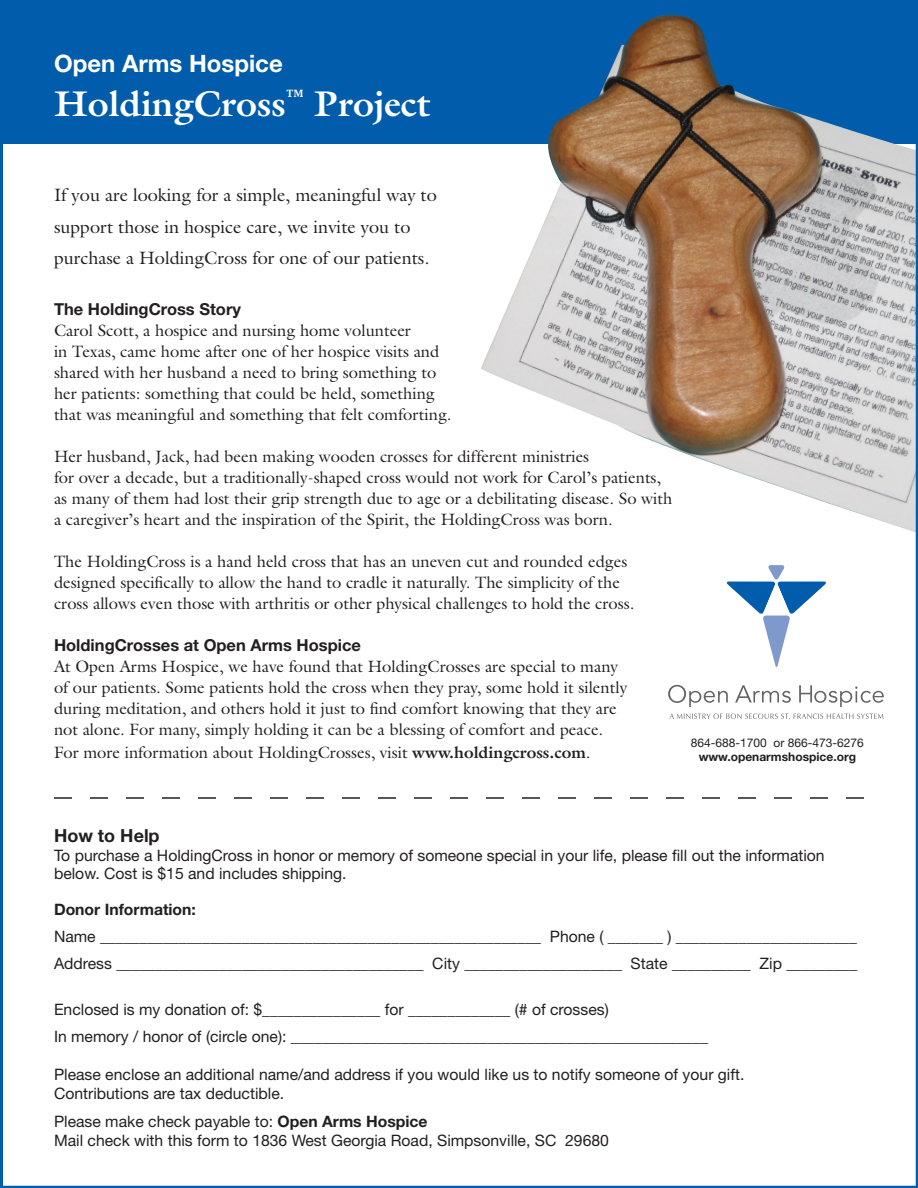
<style>
.page{position:relative;width:918px;height:1188px;background:#fff}
.page>*{position:absolute;margin:0;border:0;box-sizing:border-box;transform-origin:0 0}
.t1{font:700 36px "Galliard Std";color:#fff}
.t2{font:700 24px "Helvetica Neue LT Std";color:#fff}
.t3{font:18px "Galliard Std";color:#231f20}
.t4{font:700 18px "Helvetica Neue LT Std";color:#231f20}
.t5{font:16.5px/21px "Galliard Std";color:#231f20}
.t6{font:700 16.5px "Helvetica Neue LT Std";color:#231f20}
.t7{font:15.75px "Helvetica Neue LT Std";color:#231f20}
.t8{font:700 15.75px "Helvetica Neue LT Std";color:#231f20}
.t9{font:12px "Helvetica Neue LT Std";color:#231f20}
.t10{font:700 12px "Helvetica Neue LT Std";color:#231f20}
.s1{font-weight:700}
</style>
<div class="page">
<div style="left:1px;top:0;width:917px;height:143px;background:#015dab"></div>
<img style="left:480px;top:15px;width:434px;height:517px">
<svg style="left:726px;top:565px;width:100px;height:102px"></svg>
<svg style="left:668px;top:685px;width:60px;height:22px"></svg>
<svg style="left:735px;top:685px;width:56px;height:18px"></svg>
<svg style="left:799px;top:685px;width:85px;height:22px"></svg>
<svg style="left:669px;top:714px;width:214px;height:5px"></svg>
<svg style="left:54px;top:797px;width:810px;height:2px"></svg>
<p class="t2" style="left:54px;top:49px;width:230px">Open Arms Hospice</p>
<p class="t1" style="left:54px;top:80px;width:378px">HoldingCross<sup>™</sup> Project</p>
<p class="t3" style="left:54px;top:184px;width:384px">If you are looking for a simple, meaningful way to</p>
<p class="t3" style="left:54px;top:215px;width:358px">support those in hospice care, we invite you to</p>
<p class="t3" style="left:54px;top:247px;width:377px">purchase a HoldingCross for one of our patients.</p>
<p class="t6" style="left:54px;top:299px;width:189px">The HoldingCross Story</p>
<p class="t5" style="left:54px;top:320px;width:358px">Carol Scott, a hospice and nursing home volunteer</p>
<p class="t5" style="left:54px;top:341px;width:399px">in Texas, came home after one of her hospice visits and shared with her husband a need to bring something to her patients: something that could be held, something that was meaningful and something that felt comforting.</p>
<p class="t5" style="left:54px;top:446px;width:620px">Her husband, Jack, had been making wooden crosses for different ministries<br>for over a decade, but a traditionally-shaped cross would not work for Carol’s patients, as many of them had lost their grip strength due to age or a debilitating disease. So with</p>
<p class="t5" style="left:54px;top:509px;width:560px">a caregiver’s heart and the inspiration of the Spirit, the HoldingCross was born.</p>
<p class="t5" style="left:54px;top:551px;width:582px">The HoldingCross is a hand held cross that has an uneven cut and rounded edges designed specifically to allow the hand to cradle it naturally. The simplicity of the cross allows even those with arthritis or other physical challenges to hold the cross.</p>
<p class="t6" style="left:54px;top:635px;width:309px">HoldingCrosses at Open Arms Hospice</p>
<p class="t5" style="left:54px;top:656px;width:575px">At Open Arms Hospice, we have found that HoldingCrosses are special to many of our patients. Some patients hold the cross when they pray, some hold it silently during meditation, and others hold it just to find comfort knowing that they are not alone. For many, simply holding it can be a blessing of comfort and peace.</p>
<p class="t5" style="left:54px;top:741px;width:538px">For more information about HoldingCrosses, visit <span class="s1">www.holdingcross.com</span>.</p>
<p class="t9" style="left:691px;top:735px;width:175px">864-688-1700 or 866-473-6276</p>
<p class="t10" style="left:699px;top:749px;width:159px">www.openarmshospice.org</p>
<p class="t4" style="left:54px;top:824px;width:107px">How to Help</p>
<p class="t7" style="left:54px;top:846px;width:772px">To purchase a HoldingCross in honor or memory of someone special in your life, please fill out the information</p>
<p class="t7" style="left:54px;top:864px;width:294px">below. Cost is $15 and includes shipping.</p>
<p class="t8" style="left:54px;top:900px;width:144px">Donor Information:</p>
<p class="t7" style="left:54px;top:927px;width:804px">Name ________________________________________________________ Phone ( _______ ) _______________________</p>
<p class="t7" style="left:54px;top:954px;width:805px">Address _______________________________________ City ____________________ State __________ Zip _________</p>
<p class="t7" style="left:54px;top:1000px;width:556px">Enclosed is my donation of: $_______________ for _____________ (# of crosses)</p>
<p class="t7" style="left:54px;top:1027px;width:656px">In memory / honor of (circle one): _____________________________________________________</p>
<p class="t7" style="left:54px;top:1065px;width:692px">Please enclose an additional name/and address if you would like us to notify someone of your gift.</p>
<p class="t7" style="left:54px;top:1084px;width:232px">Contributions are tax deductible.</p>
<p class="t7" style="left:54px;top:1112px;width:375px">Please make check payable to: <span class="s1">Open Arms Hospice</span></p>
<p class="t7" style="left:54px;top:1131px;width:556px">Mail check with this form to 1836 West Georgia Road, Simpsonville, SC 29680</p>
</div>
